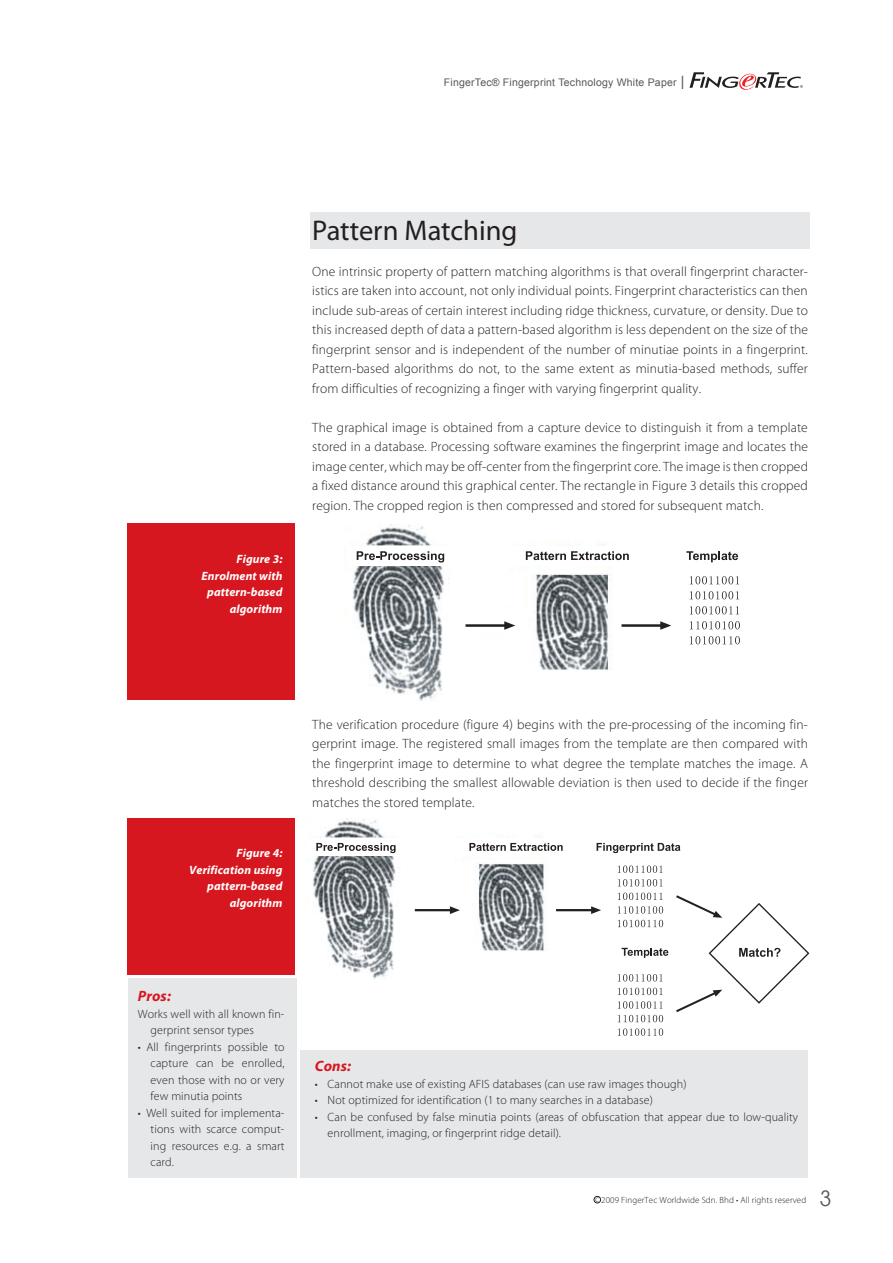
<style>
.page{position:relative;width:893px;height:1263px;background:#fff}
.page>*{position:absolute;margin:0;border:0;box-sizing:border-box;transform-origin:0 0}
.t1{font:28.5px "Myriad Pro";color:#231f20}
.t2{font:italic 700 15px "Myriad Pro";letter-spacing:.01em;color:#d7171f}
.t3{font:300 13.5px/19.5px "Myriad Pro";letter-spacing:.01em;color:#231f20;text-align:justify}
.t4{font:300 12px/16.5px "Myriad Pro";letter-spacing:.01em;color:#231f20}
.t5{font:italic 700 12px "Myriad Pro";letter-spacing:.01em;color:#fff}
.t6{font:10.5px "Arial";letter-spacing:.02em;color:#57585a}
.t7{font:300 9px "Myriad Pro";letter-spacing:.01em;color:#231f20}
.s1{font-family:"Optima";font-size:18px}
</style>
<div class="page">
<svg style="left:689px;top:72px;width:114px;height:18px"></svg>
<div style="left:594px;top:1196px;width:7px;height:7px;border:1px solid #231f20;border-radius:50%"></div>
<div style="left:310px;top:213px;width:500px;height:36px;background:#e6e7e9"></div>
<svg style="left:556px;top:906px;width:45px;height:8px"></svg>
<svg style="left:618px;top:865px;width:45px;height:8px"></svg>
<svg style="left:618px;top:879px;width:44px;height:7px"></svg>
<svg style="left:618px;top:892px;width:45px;height:8px"></svg>
<svg style="left:618px;top:906px;width:45px;height:8px"></svg>
<svg style="left:618px;top:920px;width:45px;height:7px"></svg>
<svg style="left:622px;top:948px;width:46px;height:10px"></svg>
<svg style="left:618px;top:974px;width:44px;height:7px"></svg>
<svg style="left:618px;top:988px;width:45px;height:7px"></svg>
<svg style="left:618px;top:1001px;width:45px;height:8px"></svg>
<svg style="left:618px;top:1028px;width:45px;height:8px"></svg>
<svg style="left:676px;top:895px;width:133px;height:117px"></svg>
<img style="left:276px;top:819px;width:269px;height:159px">
<div style="left:307px;top:838px;width:245px;height:18px;background:#fff"></div>
<svg style="left:316px;top:842px;width:80px;height:11px"></svg>
<svg style="left:469px;top:843px;width:94px;height:8px"></svg>
<svg style="left:597px;top:843px;width:83px;height:10px"></svg>
<div style="left:417px;top:895px;width:54px;height:22px;background:#fff"></div>
<svg style="left:415px;top:906px;width:45px;height:8px"></svg>
<svg style="left:618px;top:1015px;width:45px;height:7px"></svg>
<div style="left:128px;top:524px;width:167px;height:176px;background:#d7171f"></div>
<svg style="left:621px;top:621px;width:50px;height:9px"></svg>
<svg style="left:690px;top:576px;width:49px;height:8px"></svg>
<svg style="left:690px;top:591px;width:49px;height:8px"></svg>
<svg style="left:690px;top:606px;width:49px;height:8px"></svg>
<svg style="left:690px;top:621px;width:50px;height:8px"></svg>
<svg style="left:690px;top:636px;width:50px;height:8px"></svg>
<img style="left:345px;top:525px;width:264px;height:176px">
<div style="left:346px;top:546px;width:271px;height:19px;background:#fff"></div>
<svg style="left:357px;top:551px;width:87px;height:11px"></svg>
<svg style="left:526px;top:551px;width:103px;height:9px"></svg>
<svg style="left:686px;top:551px;width:52px;height:11px"></svg>
<div style="left:468px;top:609px;width:60px;height:24px;background:#fff"></div>
<svg style="left:465px;top:621px;width:50px;height:9px"></svg>
<div style="left:128px;top:818px;width:167px;height:156px;background:#d7171f"></div>
<div style="left:129px;top:978px;width:168px;height:200px;background:#e6e7e9"></div>
<div style="left:301px;top:1051px;width:507px;height:127px;background:#e6e7e9"></div>
<p class="t6" style="left:444px;top:76px;width:243px">FingerTec® Fingerprint Technology White Paper <span class="s1">|</span></p>
<p class="t5" style="left:237px;top:551px;width:47px">Figure 3:</p>
<p class="t5" style="left:202px;top:568px;width:82px">Enrolment with</p>
<p class="t5" style="left:207px;top:584px;width:77px">pattern-based</p>
<p class="t5" style="left:230px;top:601px;width:54px">algorithm</p>
<p class="t1" style="left:312px;top:213px;width:207px">Pattern Matching</p>
<p class="t3" style="left:312px;top:261px;width:497px">One intrinsic property of pattern matching algorithms is that overall fingerprint character&shy;istics are taken into account, not only individual points. Fingerprint characteristics can then include sub-areas of certain interest including ridge thickness, curvature, or density. Due to this increased depth of data a pattern-based algorithm is less dependent on the size of the fingerprint sensor and is independent of the number of minutiae points in a fingerprint.<br>Pattern-based algorithms do not, to the same extent as minutia-based methods, suffer from difficulties of recognizing a finger with varying fingerprint quality.</p>
<p class="t3" style="left:312px;top:417px;width:497px">The graphical image is obtained from a capture device to distinguish it from a template stored in a database. Processing software examines the fingerprint image and locates the image center, which may be off-center from the fingerprint core. The image is then cropped a fixed distance around this graphical center. The rectangle in Figure 3 details this cropped region. The cropped region is then compressed and stored for subsequent match.</p>
<p class="t5" style="left:237px;top:845px;width:47px">Figure 4:</p>
<p class="t5" style="left:189px;top:862px;width:95px">Verification using</p>
<p class="t5" style="left:207px;top:878px;width:77px">pattern-based</p>
<p class="t5" style="left:230px;top:895px;width:54px">algorithm</p>
<p class="t3" style="left:312px;top:714px;width:497px">The verification procedure (figure 4) begins with the pre-processing of the incoming fin&shy;gerprint image. The registered small images from the template are then compared with the fingerprint image to determine to what degree the template matches the image. A threshold describing the smallest allowable deviation is then used to decide if the finger matches the stored template.</p>
<p class="t2" style="left:138px;top:986px;width:35px">Pros:</p>
<p class="t4" style="left:151px;top:1005px;width:135px;text-indent:-13px">Works well with all known fin&shy;gerprint sensor types</p>
<p class="t4" style="left:151px;top:1038px;width:135px;text-align:justify;text-indent:-13px">• All fingerprints possible to capture can be enrolled, even those with no or very few minutia points</p>
<p class="t4" style="left:151px;top:1104px;width:135px;text-align:justify;text-indent:-13px">• Well suited for implementa&shy;tions with scarce comput&shy;ing resources e.g. a smart card.</p>
<p class="t2" style="left:315px;top:1056px;width:38px">Cons:</p>
<p class="t4" style="left:315px;top:1075px;width:373px">• Cannot make use of existing AFIS databases (can use raw images though)</p>
<p class="t4" style="left:315px;top:1092px;width:340px">• Not optimized for identification (1 to many searches in a database)</p>
<p class="t4" style="left:328px;top:1108px;width:472px;text-indent:-13px">• Can be confused by false minutia points (areas of obfuscation that appear due to low-quality enrollment, imaging, or fingerprint ridge detail).</p>
<p class="t7" style="left:595px;top:1195px;width:213px">c 2009 FingerTec Worldwide Sdn. Bhd • All rights reserved</p>
</div>
